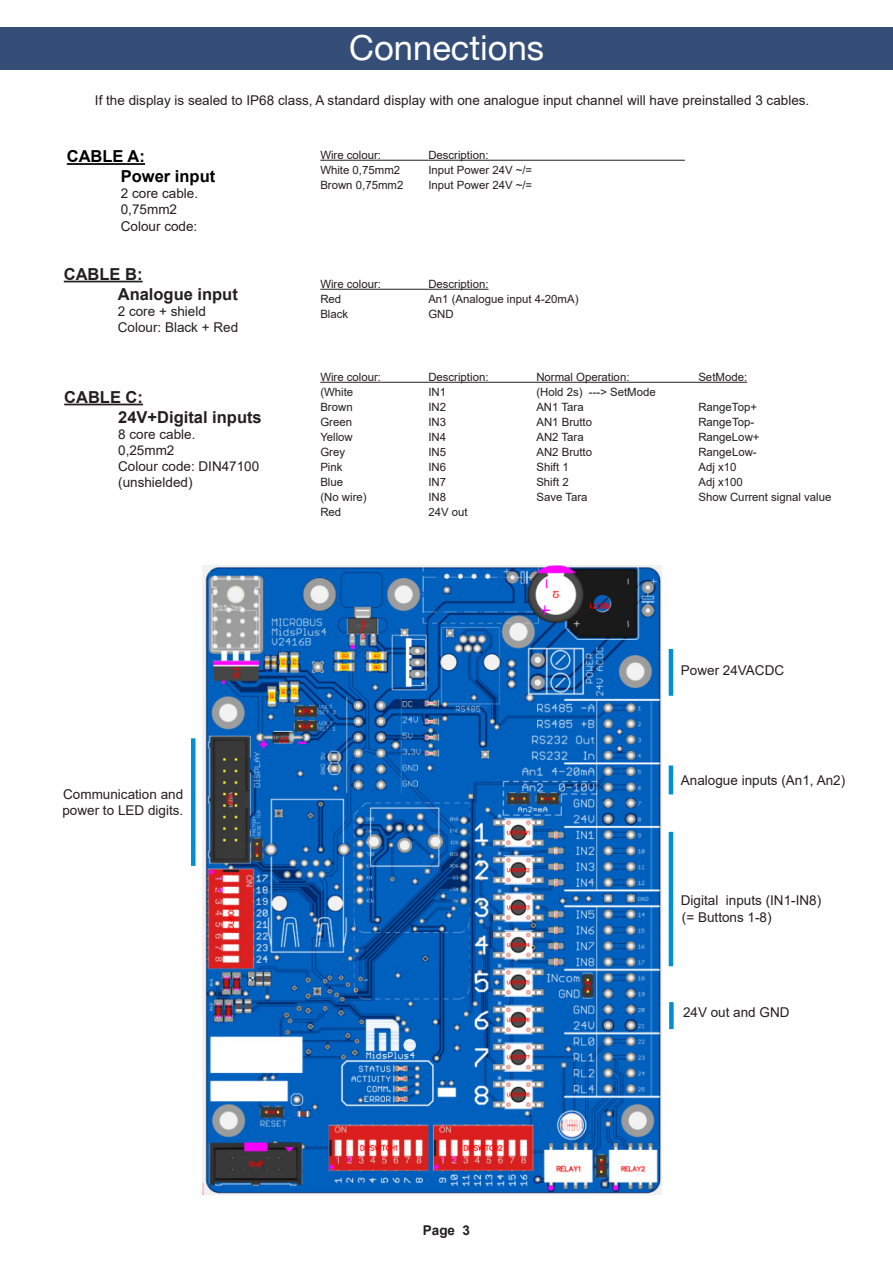
<style>
.page{position:relative;width:893px;height:1263px;background:#fff}
.page>*{position:absolute;margin:0;border:0;box-sizing:border-box;transform-origin:0 0}
.t1{font:34.5px "Helvetica Neue";color:#fff}
.t2{font:700 16.5px/19.8px "Arial";color:#231f20}
.t3{font:700 16.5px/19.8px "Arial";color:#000}
.t4{font:13.5px/16.2px "Arial";color:#231f20}
.t5{font:700 13.5px "Arial";color:#231f20}
.t6{font:11.4px "Arial";color:#231f20}
</style>
<div class="page">
<img style="left:203px;top:566px;width:459px;height:629px">
<div style="left:0;top:28px;width:893px;height:42px;background:#344e78"></div>
<hr style="left:320px;top:160px;width:365px;height:1px;background:#231f20">
<hr style="left:320px;top:289px;width:169px;height:1px;background:#231f20">
<hr style="left:320px;top:382px;width:427px;height:1px;background:#231f20">
<hr style="left:64px;top:404px;width:79px;height:1px;background:#231f20">
<hr style="left:67px;top:163px;width:78px;height:2px;background:#000">
<hr style="left:64px;top:281px;width:79px;height:1px;background:#231f20">
<hr style="left:669px;top:832px;width:4px;height:134px;background:#008ed4">
<div style="left:669px;top:1002px;width:5px;height:27px;background:#008ed4"></div>
<hr style="left:669px;top:765px;width:4px;height:29px;background:#008ed4">
<hr style="left:669px;top:649px;width:4px;height:47px;background:#008ed4">
<hr style="left:191px;top:738px;width:4px;height:128px;background:#008ed4">
<h1 class="t1" style="left:349px;top:28px;width:196px">Connections</h1>
<p class="t4" style="left:95px;top:92px;width:716px">If the display is sealed to IP68 class, A standard display with one analogue input channel will have preinstalled 3 cables.</p>
<h2 class="t3" style="left:121px;top:147px;width:96px;text-indent:-54px">CABLE A:<br>Power input</h2>
<p class="t4" style="left:121px;top:185px;width:79px">2 core cable.<br>0,75mm2<br>Colour code:</p>
<h2 class="t2" style="left:118px;top:264px;width:122px;text-indent:-54px">CABLE B:<br>Analogue input</h2>
<p class="t4" style="left:118px;top:303px;width:122px">2 core + shield<br>Colour: Black + Red</p>
<h2 class="t2" style="left:118px;top:387px;width:145px;text-indent:-54px">CABLE C:<br>24V+Digital inputs</h2>
<p class="t4" style="left:118px;top:426px;width:143px">8 core cable.<br>0,25mm2<br>Colour code: DIN47100 (unshielded)</p>
<p class="t6" style="left:320px;top:147px;width:62px">Wire colour:</p>
<p class="t6" style="left:428px;top:147px;width:62px">Description:</p>
<p class="t6" style="left:320px;top:162px;width:81px">White 0,75mm2</p>
<p class="t6" style="left:428px;top:162px;width:105px">Input Power 24V ~/=</p>
<p class="t6" style="left:320px;top:177px;width:84px">Brown 0,75mm2</p>
<p class="t6" style="left:428px;top:177px;width:105px">Input Power 24V ~/=</p>
<p class="t6" style="left:320px;top:276px;width:62px">Wire colour:</p>
<p class="t6" style="left:428px;top:276px;width:62px">Description:</p>
<p class="t6" style="left:320px;top:291px;width:22px">Red</p>
<p class="t6" style="left:428px;top:291px;width:152px">An1 (Analogue input 4-20mA)</p>
<p class="t6" style="left:320px;top:306px;width:29px">Black</p>
<p class="t6" style="left:428px;top:306px;width:27px">GND</p>
<p class="t6" style="left:320px;top:369px;width:62px">Wire colour:</p>
<p class="t6" style="left:428px;top:369px;width:62px">Description:</p>
<p class="t6" style="left:536px;top:369px;width:95px">Normal Operation:</p>
<p class="t6" style="left:698px;top:369px;width:50px">SetMode:</p>
<p class="t6" style="left:320px;top:384px;width:34px">(White</p>
<p class="t6" style="left:428px;top:384px;width:19px">IN1</p>
<p class="t6" style="left:536px;top:384px;width:121px">(Hold 2s) ---&gt; SetMode</p>
<p class="t6" style="left:320px;top:399px;width:34px">Brown</p>
<p class="t6" style="left:428px;top:399px;width:19px">IN2</p>
<p class="t6" style="left:536px;top:399px;width:49px">AN1 Tara</p>
<p class="t6" style="left:698px;top:399px;width:60px">RangeTop+</p>
<p class="t6" style="left:320px;top:414px;width:33px">Green</p>
<p class="t6" style="left:428px;top:414px;width:19px">IN3</p>
<p class="t6" style="left:536px;top:414px;width:57px">AN1 Brutto</p>
<p class="t6" style="left:698px;top:414px;width:57px">RangeTop-</p>
<p class="t6" style="left:320px;top:429px;width:34px">Yellow</p>
<p class="t6" style="left:428px;top:429px;width:19px">IN4</p>
<p class="t6" style="left:536px;top:429px;width:49px">AN2 Tara</p>
<p class="t6" style="left:698px;top:429px;width:63px">RangeLow+</p>
<p class="t6" style="left:320px;top:444px;width:26px">Grey</p>
<p class="t6" style="left:428px;top:444px;width:19px">IN5</p>
<p class="t6" style="left:536px;top:444px;width:57px">AN2 Brutto</p>
<p class="t6" style="left:698px;top:444px;width:60px">RangeLow-</p>
<p class="t6" style="left:320px;top:459px;width:24px">Pink</p>
<p class="t6" style="left:428px;top:459px;width:19px">IN6</p>
<p class="t6" style="left:536px;top:459px;width:34px">Shift 1</p>
<p class="t6" style="left:698px;top:459px;width:40px">Adj x10</p>
<p class="t6" style="left:320px;top:474px;width:24px">Blue</p>
<p class="t6" style="left:428px;top:474px;width:19px">IN7</p>
<p class="t6" style="left:536px;top:474px;width:34px">Shift 2</p>
<p class="t6" style="left:698px;top:474px;width:46px">Adj x100</p>
<p class="t6" style="left:320px;top:489px;width:48px">(No wire)</p>
<p class="t6" style="left:428px;top:489px;width:19px">IN8</p>
<p class="t6" style="left:536px;top:489px;width:53px">Save Tara</p>
<p class="t6" style="left:698px;top:489px;width:135px">Show Current signal value</p>
<p class="t6" style="left:320px;top:504px;width:22px">Red</p>
<p class="t6" style="left:428px;top:504px;width:41px">24V out</p>
<p class="t4" style="left:62px;top:786px;width:122px">Communication and power to LED digits.</p>
<p class="t4" style="left:681px;top:662px;width:105px">Power 24VACDC</p>
<p class="t4" style="left:681px;top:772px;width:166px">Analogue inputs (An1, An2)</p>
<p class="t4" style="left:681px;top:892px;width:142px;line-height:17px">Digital inputs (IN1-IN8) (= Buttons 1-8)</p>
<p class="t4" style="left:683px;top:1004px;width:108px">24V out and GND</p>
<p class="t5" style="left:423px;top:1221px;width:49px">Page 3</p>
</div>
